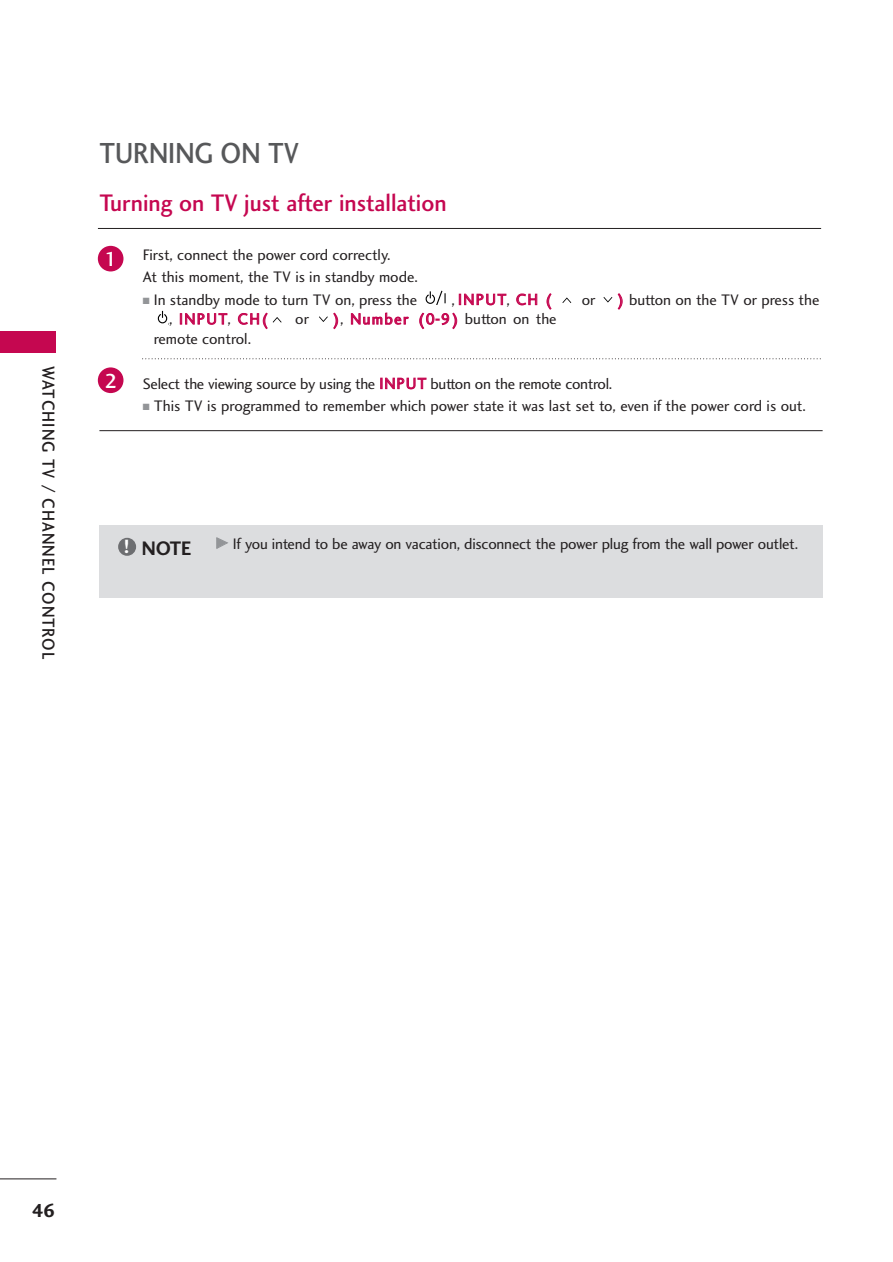
<style>
.page{position:relative;width:893px;height:1262px;background:#fff}
.page>*{position:absolute;margin:0;border:0;box-sizing:border-box;transform-origin:0 0}
.t1{font:30px "Charlotte Sans Medium Plain";color:#57585a;scale:.9 1}
.t2{font:24.75px "Charlotte Sans Medium Plain";color:#c50750;scale:.95 1}
.t3{font:21px "Charlotte Sans Medium Plain";color:#fff}
.t4{font:19.5px "Charlotte Sans Bold Plain";color:#231f20}
.t5{font:18px "Charlotte Sans Medium Plain";letter-spacing:.06em;color:#231f20;scale:.9 1}
.t6{font:15.75px/22.5px "Charlotte Sans Book Plain";letter-spacing:-.015em;color:#231f20}
.t7{font:15.75px "Charlotte Sans Book Plain";letter-spacing:.095em;color:#c50750}
.s1{color:#939598}
.s2{color:#231f20}
.s3{color:#c50750}
.s4{font-family:"Helvetica";font-weight:700;color:#c50750}
.s5{font-family:"Charlotte Sans Bold Plain";font-size:19.95px;color:#fff}
.s6{font-family:"Charlotte Sans Bold Plain";font-size:20.25px}
.s7{font-family:"FZDING33";font-size:12px;color:#939598}
</style>
<div class="page">
<div style="left:0;top:332px;width:55px;height:21px;background:#c50750"></div>
<hr style="left:0;top:1178px;width:56px;height:1px;background:#231f20">
<svg style="left:319px;top:316px;width:9px;height:6px"></svg>
<svg style="left:273px;top:317px;width:8px;height:6px"></svg>
<svg style="left:157px;top:310px;width:11px;height:14px"></svg>
<svg style="left:603px;top:297px;width:9px;height:5px"></svg>
<svg style="left:562px;top:297px;width:9px;height:6px"></svg>
<svg style="left:425px;top:290px;width:20px;height:15px"></svg>
<hr style="left:98px;top:228px;width:723px;height:1px;background:#231f20">
<svg style="left:142px;top:358px;width:679px;height:1px"></svg>
<hr style="left:99px;top:430px;width:723px;height:1px;background:#231f20">
<div style="left:98px;top:246px;width:25px;height:25px;background:#c50750;border-radius:50%"></div>
<div style="left:98px;top:367px;width:25px;height:26px;background:#c50750;border-radius:50%"></div>
<div style="left:99px;top:525px;width:723px;height:73px;background:#dcdddf"></div>
<div style="left:118px;top:538px;width:18px;height:18px;background:#6d6e71;border-radius:50%"></div>
<p class="t5" style="left:55px;top:366px;width:327px;rotate:90deg">WATCHING TV / CHANNEL CONTROL</p>
<h1 class="t1" style="left:99px;top:142px;width:223px">TURNING ON TV</h1>
<h2 class="t2" style="left:99px;top:193px;width:367px">Turning on TV just after installation</h2>
<h3 class="t3" style="left:105px;top:251px;width:14px">1</h3>
<h3 class="t3" style="left:105px;top:372px;width:14px">2</h3>
<p class="t6" style="left:143px;top:245px;width:276px">First, connect the power cord correctly.<br>At this moment, the TV is in standby mode.</p>
<p class="t6" style="left:143px;top:290px;width:276px"><span class="s1">■</span> In standby mode to turn TV on, press the</p>
<p class="t7" style="left:451px;top:293px;width:101px"><span class="s2">,</span> INPUT<span class="s2">,</span> CH (</p>
<p class="t6" style="left:582px;top:290px;width:15px">or</p>
<p class="t6" style="left:618px;top:290px;width:203px"><span class="s3">)</span> button on the TV or press the</p>
<p class="t7" style="left:169px;top:313px;width:100px"><span class="s2">,</span> INPUT<span class="s2">,</span> CH(</p>
<p class="t6" style="left:295px;top:309px;width:15px">or</p>
<p class="t6" style="left:333px;top:309px;width:225px"><span class="s3">)</span>, <span class="s3">Number (0</span><span class="s4">-</span><span class="s3">9)</span> button on the</p>
<p class="t6" style="left:154px;top:329px;width:99px">remote control.</p>
<p class="t6" style="left:143px;top:374px;width:471px">Select the viewing source by using the <span class="s3">INPUT</span> button on the remote control.</p>
<p class="t6" style="left:143px;top:396px;width:664px"><span class="s1">■</span> This TV is programmed to remember which power state it was last set to, even if the power cord is out.</p>
<p class="t6" style="left:124px;top:534px;width:676px"><span class="s5">!</span> <span class="s6">NOTE</span> <span class="s7">G</span> If you intend to be away on vacation, disconnect the power plug from the wall power outlet.</p>
<p class="t4" style="left:32px;top:1202px;width:25px">46</p>
</div>
